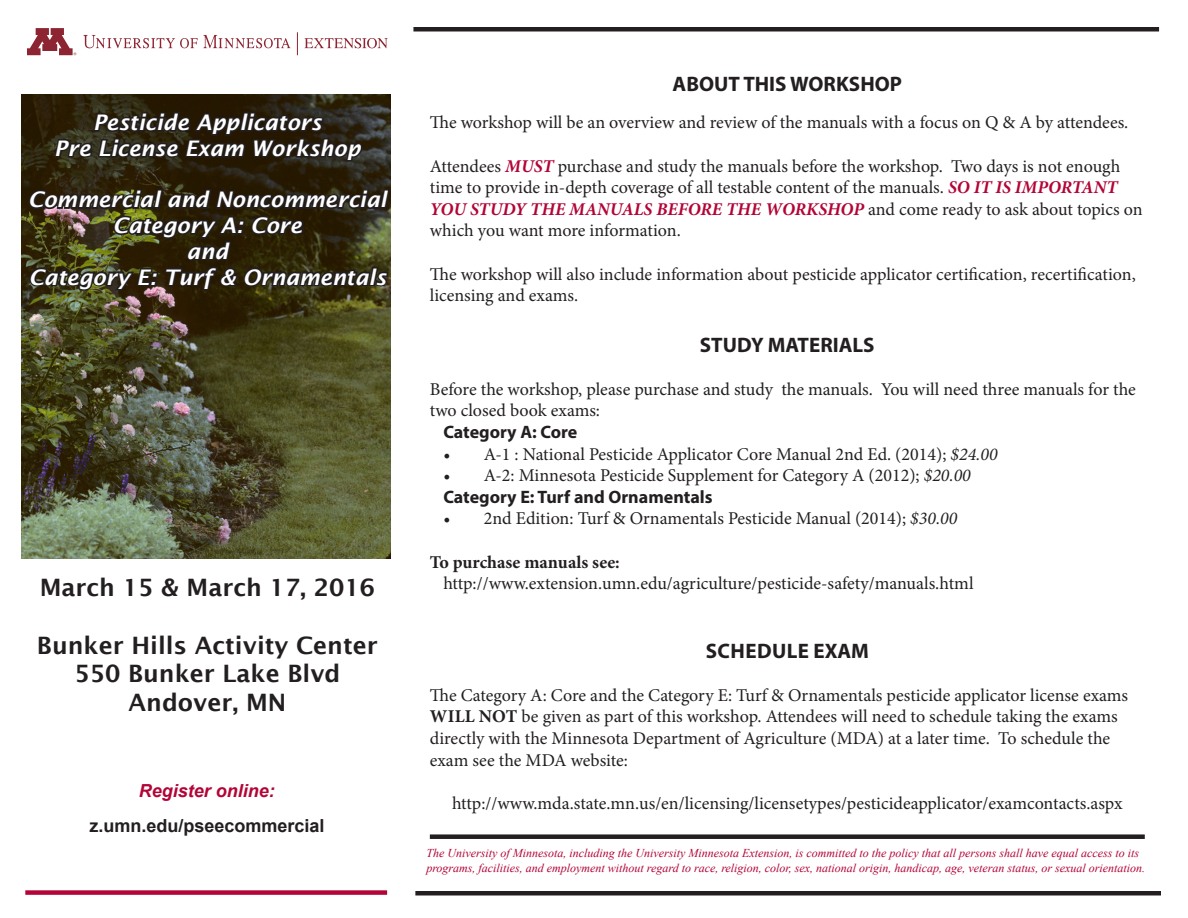
<style>
.page{position:relative;width:1188px;height:918px;background:#fff}
.page>*{position:absolute;margin:0;border:0;box-sizing:border-box;transform-origin:0 0}
.t1{font:600 24px "Lucida Sans";color:#231f20}
.t2{font:italic 600 21.45px "Lucida Sans";color:#fff}
.t3{font:700 21px "Myriad Pro";color:#231f20}
.t4{font:700 21px "Myriad Pro";letter-spacing:.02em;color:#231f20}
.t5{font:18px/21.6px "Minion Pro";color:#231f20}
.t6{font:700 18px "Myriad Pro";color:#231f20}
.t7{font:700 18px "Arial";color:#231f20}
.t8{font:700 18px "Minion Pro";color:#231f20}
.t9{font:italic 700 18px "Arial";color:#b30437}
.t10{font:italic 12px/14.4px "Times New Roman";color:#b30437}
.s1{font-weight:700;font-style:italic;color:#b30437}
.s2{font-style:italic}
.s3{font-weight:700}
</style>
<div class="page">
<div style="left:415px;top:891px;width:746px;height:5px;background:#231f20"></div>
<div style="left:413px;top:27px;width:746px;height:5px;background:#231f20"></div>
<div style="left:430px;top:834px;width:715px;height:5px;background:#231f20"></div>
<svg style="left:304px;top:38px;width:84px;height:10px"></svg>
<svg style="left:83px;top:35px;width:207px;height:13px"></svg>
<svg style="left:27px;top:28px;width:49px;height:27px"></svg>
<svg style="left:297px;top:32px;width:1px;height:23px"></svg>
<img style="left:22px;top:94px;width:369px;height:465px">
<svg style="left:27px;top:105px;width:364px;height:193px;background:#302916"></svg>
<div style="left:25px;top:890px;width:362px;height:5px;background:#b30437"></div>
<p class="t2" style="left:93px;top:110px;width:230px">Pesticide Applicators</p>
<p class="t2" style="left:54px;top:136px;width:308px">Pre License Exam Workshop</p>
<p class="t2" style="left:28px;top:187px;width:360px">Commercial and Noncommercial</p>
<p class="t2" style="left:113px;top:213px;width:191px">Category A: Core</p>
<p class="t2" style="left:187px;top:239px;width:43px">and</p>
<p class="t2" style="left:29px;top:265px;width:359px">Category E: Turf &amp; Ornamentals</p>
<p class="t1" style="left:40px;top:574px;width:337px">March 15 &amp; March 17, 2016</p>
<p class="t1" style="left:37px;top:631px;width:342px">Bunker Hills Activity Center</p>
<p class="t1" style="left:74px;top:660px;width:268px">550 Bunker Lake Blvd</p>
<p class="t1" style="left:129px;top:689px;width:159px">Andover, MN</p>
<p class="t9" style="left:139px;top:779px;width:138px">Register online:</p>
<p class="t7" style="left:89px;top:814px;width:237px">z.umn.edu/pseecommercial</p>
<p class="t3" style="left:673px;top:70px;width:231px">ABOUT THIS WORKSHOP</p>
<p class="t5" style="left:430px;top:112px;width:700px">The workshop will be an overview and review of the manuals with a focus on Q &amp; A by attendees.</p>
<p class="t5" style="left:430px;top:155px;width:714px">Attendees <span class="s1">MUST</span> purchase and study the manuals before the workshop. Two days is not enough time to provide in-depth coverage of all testable content of the manuals. <span class="s1">SO IT IS IMPORTANT YOU STUDY THE MANUALS BEFORE THE WORKSHOP</span> and come ready to ask about topics on which you want more information.</p>
<p class="t5" style="left:430px;top:263px;width:707px">The workshop will also include information about pesticide applicator certification, recertification, licensing and exams.</p>
<p class="t3" style="left:700px;top:331px;width:176px">STUDY MATERIALS</p>
<p class="t5" style="left:430px;top:378px;width:708px">Before the workshop, please purchase and study the manuals. You will need three manuals for the two closed book exams:</p>
<p class="t6" style="left:443px;top:420px;width:136px">Category A: Core</p>
<p class="t5" style="left:443px;top:443px;width:556px">• A-1 : National Pesticide Applicator Core Manual 2nd Ed. (2014); <span class="s2">$24.00</span></p>
<p class="t5" style="left:443px;top:465px;width:529px">• A-2: Minnesota Pesticide Supplement for Category A (2012); <span class="s2">$20.00</span></p>
<p class="t6" style="left:443px;top:485px;width:271px">Category E: Turf and Ornamentals</p>
<p class="t5" style="left:443px;top:508px;width:516px">• 2nd Edition: Turf &amp; Ornamentals Pesticide Manual (2014); <span class="s2">$30.00</span></p>
<p class="t8" style="left:430px;top:549px;width:192px">To purchase manuals see:</p>
<p class="t5" style="left:443px;top:573px;width:532px">http://www.extension.umn.edu/agriculture/pesticide-safety/manuals.html</p>
<p class="t4" style="left:706px;top:637px;width:165px">SCHEDULE EXAM</p>
<p class="t5" style="left:430px;top:684px;width:700px">The Category A: Core and the Category E: Turf &amp; Ornamentals pesticide applicator license exams <span class="s3">WILL NOT</span> be given as part of this workshop. Attendees will need to schedule taking the exams directly with the Minnesota Department of Agriculture (MDA) at a later time. To schedule the exam see the MDA website:</p>
<p class="t5" style="left:452px;top:792px;width:672px">http://www.mda.state.mn.us/en/licensing/licensetypes/pesticideapplicator/examcontacts.aspx</p>
<p class="t10" style="left:426px;top:846px;width:720px">The University of Minnesota, including the University Minnesota Extension, is committed to the policy that all persons shall have equal access to its programs, facilities, and employment without regard to race, religion, color, sex, national origin, handicap, age, veteran status, or sexual orientation.</p>
</div>
